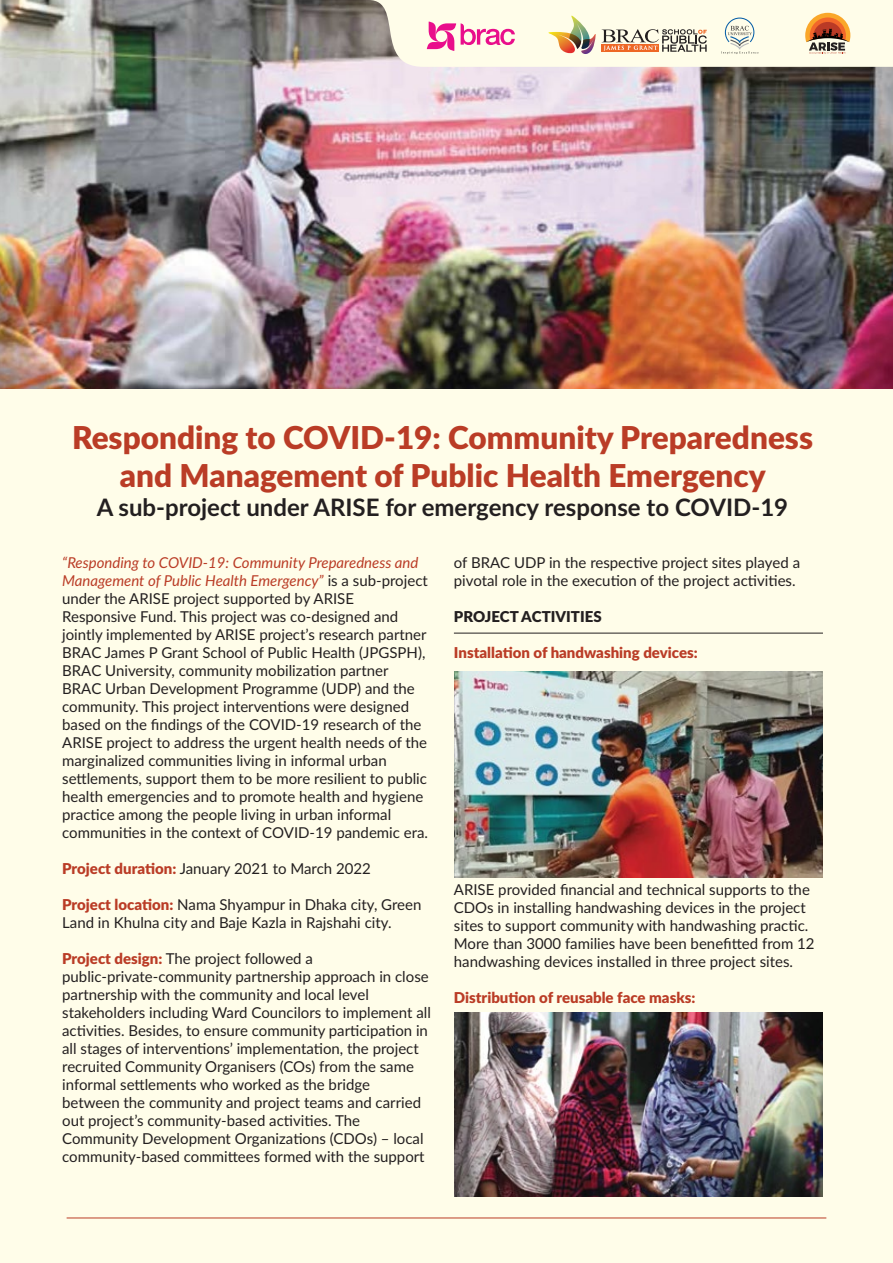
<style>
.page{position:relative;width:893px;height:1263px;background:#fffde9}
.page>*{position:absolute;margin:0;border:0;box-sizing:border-box;transform-origin:0 0}
.t1{font:900 31.5px/37.8px "Lato";color:#ba3c26;text-align:center}
.t2{font:700 24px "Lato";color:#231f20}
.t3{font:15px/18px "Lato";color:#231f20}
.t4{font:900 15px "Lato";color:#ba3c26}
.t5{font:900 15px "Lato";color:#231f20}
.s1{font-style:italic;color:#ba3c26}
.s2{font-weight:900;color:#ba3c26}
</style>
<div class="page">
<img style="left:0;top:0;width:893px;height:389px">
<hr style="left:67px;top:1217px;width:759px;height:1px;background:#ba3c26">
<svg style="left:368px;top:0;width:525px;height:67px"></svg>
<img style="left:454px;top:672px;width:369px;height:205px">
<hr style="left:454px;top:633px;width:369px;height:1px;background:#231f20">
<img style="left:454px;top:1012px;width:369px;height:184px">
<h1 class="t1" style="left:72px;top:417px;width:742px">Responding to COVID-19: Community Preparedness and Management of Public Health Emergency</h1>
<h2 class="t2" style="left:97px;top:489px;width:693px">A sub-project under ARISE for emergency response to COVID-19</h2>
<p class="t3" style="left:454px;top:553px;width:348px">of BRAC UDP in the respective project sites played a pivotal role in the execution of the project activities.</p>
<p class="t5" style="left:454px;top:605px;width:149px">PROJECT ACTIVITIES</p>
<p class="t4" style="left:454px;top:641px;width:245px">Installation of handwashing devices:</p>
<p class="t3" style="left:62px;top:553px;width:367px"><span class="s1">“Responding to COVID-19: Community Preparedness and Management of Public Health Emergency”</span> is a sub-project under the ARISE project supported by ARISE Responsive Fund. This project was co-designed and jointly implemented by ARISE project’s research partner BRAC James P Grant School of Public Health (JPGSPH), BRAC University, community mobilization partner BRAC Urban Development Programme (UDP) and the community. This project interventions were designed based on the findings of the COVID-19 research of the ARISE project to address the urgent health needs of the marginalized communities living in informal urban settlements, support them to be more resilient to public health emergencies and to promote health and hygiene practice among the people living in urban informal communities in the context of COVID-19 pandemic era.</p>
<p class="t3" style="left:62px;top:859px;width:310px"><span class="s2">Project duration:</span> January 2021 to March 2022</p>
<p class="t3" style="left:62px;top:895px;width:361px"><span class="s2">Project location:</span> Nama Shyampur in Dhaka city, Green<br>Land in Khulna city and Baje Kazla in Rajshahi city.</p>
<p class="t3" style="left:62px;top:949px;width:370px"><span class="s2">Project design:</span> The project followed a public-private-community partnership approach in close partnership with the community and local level stakeholders including Ward Councilors to implement all activities. Besides, to ensure community participation in all stages of interventions’ implementation, the project recruited Community Organisers (COs) from the same informal settlements who worked as the bridge between the community and project teams and carried out project’s community-based activities. The Community Development Organizations (CDOs) – local community-based committees formed with the support</p>
<p class="t3" style="left:454px;top:880px;width:362px">ARISE provided financial and technical supports to the CDOs in installing handwashing devices in the project sites to support community with handwashing practic.<br>More than 3000 families have been benefitted from 12 handwashing devices installed in three project sites.</p>
<p class="t4" style="left:454px;top:986px;width:243px">Distribution of reusable face masks:</p>
</div>
